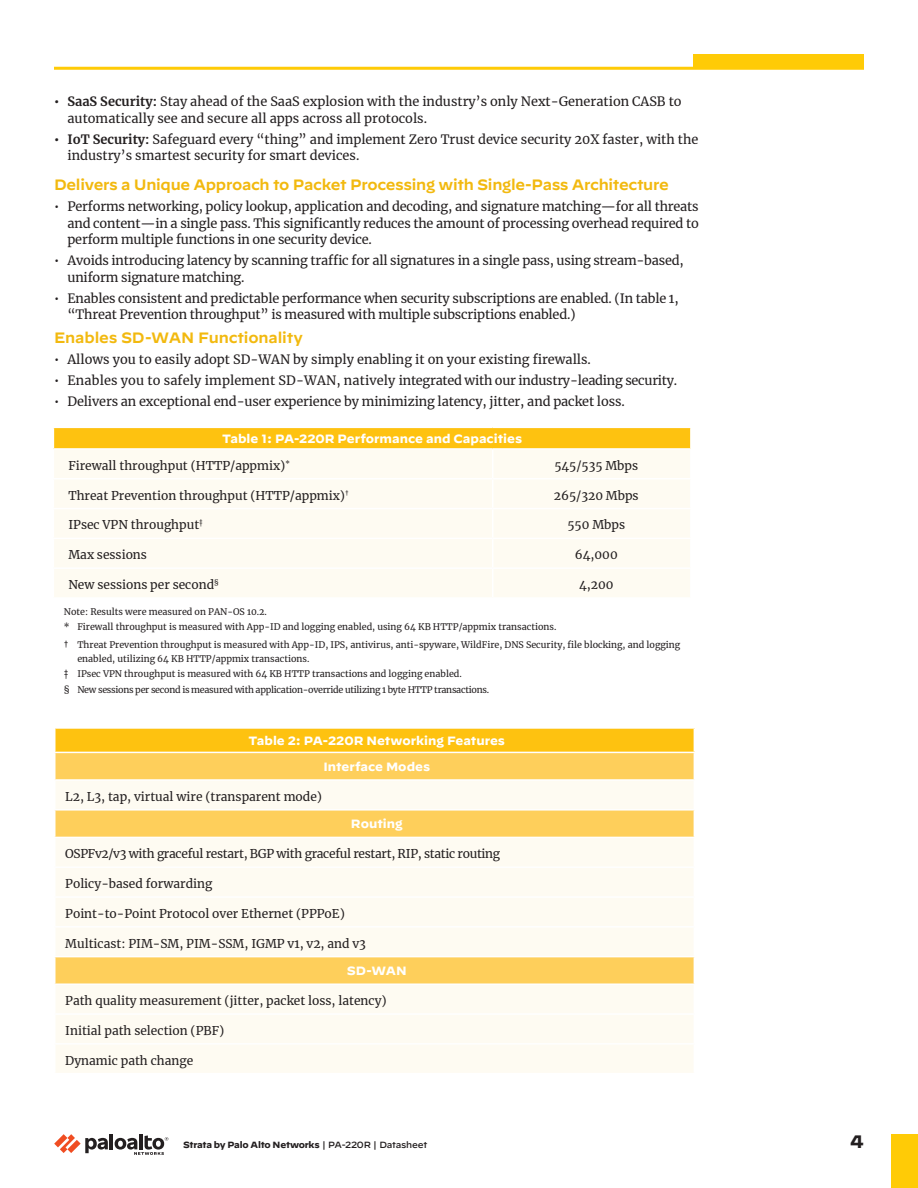
<style>
.page{position:relative;width:918px;height:1188px;background:#fff}
.page>*{position:absolute;margin:0;border:0;box-sizing:border-box;transform-origin:0 0}
.t1{font:700 18px "Decimal";color:#231f20}
.t2{font:600 15px "Decimal";letter-spacing:-.02em;color:#f2b90f}
.t3{font:12.75px/16.5px "Merriweather";letter-spacing:-.01em;color:#231f20}
.table-body-text{font:12px "Merriweather";color:#231f20}
.table-column-header{font:700 12px "Decimal";color:#fff}
.table-body-text-2{font:12px "Merriweather";letter-spacing:-.025em;color:#231f20}
.footnote{font:9px/13.8px "Merriweather";color:#231f20}
.footnote-2{font:9px "Merriweather";letter-spacing:-.03em;color:#231f20}
.t4{font:700 9px "Decimal";letter-spacing:-.025em;color:#231f20}
.s1{font-weight:700}
.s2{font-weight:500}
</style>
<div class="page">
<hr style="left:110px;top:1134px;width:3px;height:15px;background:#231f20">
<svg style="left:54px;top:1134px;width:54px;height:19px"></svg>
<hr style="left:139px;top:1134px;width:4px;height:15px;background:#231f20">
<svg style="left:115px;top:1135px;width:53px;height:20px"></svg>
<div style="left:891px;top:1134px;width:27px;height:54px;background:#ffcb06"></div>
<div style="left:693px;top:54px;width:171px;height:14px;background:#ffcb06"></div>
<hr style="left:54px;top:67px;width:810px;height:3px;background:#ffcb06">
<div style="left:53px;top:427px;width:638px;height:22px;background:#fec210"></div>
<div style="left:54px;top:450px;width:636px;height:147px;background:#fefbf2"></div>
<hr style="left:53px;top:427px;width:440px;height:1px;background:#fff">
<hr style="left:493px;top:427px;width:199px;height:1px;background:#fff">
<hr style="left:690px;top:428px;width:2px;height:20px;background:#fff">
<hr style="left:53px;top:448px;width:440px;height:2px;background:#fff">
<hr style="left:493px;top:448px;width:199px;height:2px;background:#fff">
<hr style="left:492px;top:450px;width:2px;height:28px;background:#fff">
<hr style="left:53px;top:478px;width:440px;height:2px;background:#fff">
<hr style="left:493px;top:478px;width:199px;height:2px;background:#fff">
<hr style="left:492px;top:480px;width:2px;height:28px;background:#fff">
<hr style="left:53px;top:508px;width:440px;height:1px;background:#fff">
<hr style="left:493px;top:508px;width:199px;height:1px;background:#fff">
<hr style="left:492px;top:509px;width:2px;height:29px;background:#fff">
<hr style="left:53px;top:538px;width:440px;height:1px;background:#fff">
<hr style="left:493px;top:538px;width:199px;height:1px;background:#fff">
<hr style="left:492px;top:539px;width:2px;height:28px;background:#fff">
<hr style="left:53px;top:567px;width:440px;height:2px;background:#fff">
<svg style="left:53px;top:428px;width:1px;height:21px"></svg>
<hr style="left:493px;top:567px;width:199px;height:2px;background:#fff">
<hr style="left:492px;top:569px;width:2px;height:28px;background:#fff">
<div style="left:55px;top:728px;width:639px;height:24px;background:#fec210"></div>
<div style="left:56px;top:753px;width:638px;height:26px;background:#fecf5b"></div>
<svg style="left:56px;top:781px;width:638px;height:292px;fill:#fefbf2"></svg>
<hr style="left:54px;top:727px;width:641px;height:2px;background:#fff">
<hr style="left:54px;top:729px;width:2px;height:23px;background:#fff">
<hr style="left:54px;top:809px;width:641px;height:2px;background:#fff">
<hr style="left:54px;top:837px;width:641px;height:1px;background:#fff">
<hr style="left:54px;top:896px;width:641px;height:2px;background:#fff">
<hr style="left:54px;top:926px;width:641px;height:2px;background:#fff">
<hr style="left:54px;top:1013px;width:641px;height:2px;background:#fff">
<hr style="left:54px;top:1043px;width:641px;height:2px;background:#fff">
<hr style="left:54px;top:866px;width:641px;height:2px;background:#fff">
<hr style="left:54px;top:956px;width:641px;height:1px;background:#fff">
<hr style="left:54px;top:983px;width:641px;height:2px;background:#fff">
<p class="t3" style="left:68px;top:93px;width:616px;text-indent:-14px"><span class="s1">• SaaS Security:</span> Stay ahead of the SaaS explosion with the industry’s only Next-Generation CASB to automatically see and secure all apps across all protocols.</p>
<p class="t3" style="left:68px;top:130px;width:632px;text-indent:-14px"><span class="s1">• IoT Security:</span> Safeguard every “thing” and implement Zero Trust device security 20X faster, with the industry’s smartest security for smart devices.</p>
<p class="t2" style="left:54px;top:171px;width:616px">Delivers a Unique Approach to Packet Processing with Single-Pass Architecture</p>
<p class="t3" style="left:68px;top:198px;width:633px;text-align:justify;text-indent:-14px">• Performs networking, policy lookup, application and decoding, and signature matching—for all threats and content—in a single pass. This significantly reduces the amount of processing overhead required to perform multiple functions in one security device.</p>
<p class="t3" style="left:68px;top:252px;width:618px;text-indent:-14px">• Avoids introducing latency by scanning traffic for all signatures in a single pass, using stream-based, uniform signature matching.</p>
<p class="t3" style="left:68px;top:289px;width:613px;text-indent:-14px">• Enables consistent and predictable performance when security subscriptions are enabled. (In table 1, “Threat Prevention throughput” is measured with multiple subscriptions enabled.)</p>
<p class="t2" style="left:54px;top:324px;width:250px">Enables SD-WAN Functionality</p>
<p class="t3" style="left:54px;top:351px;width:539px">• Allows you to easily adopt SD-WAN by simply enabling it on your existing firewalls.</p>
<p class="t3" style="left:54px;top:372px;width:625px">• Enables you to safely implement SD-WAN, natively integrated with our industry-leading security.</p>
<p class="t3" style="left:54px;top:393px;width:572px">• Delivers an exceptional end-user experience by minimizing latency, jitter, and packet loss.</p>
<p class="table-column-header" style="left:222px;top:432px;width:301px">Table 1: PA-220R Performance and Capacities</p>
<p class="table-body-text" style="left:68px;top:457px;width:223px">Firewall throughput (HTTP/appmix)<sup>*</sup></p>
<p class="table-body-text" style="left:554px;top:457px;width:85px">545/535 Mbps</p>
<p class="table-body-text" style="left:68px;top:487px;width:282px">Threat Prevention throughput (HTTP/appmix)<sup>†</sup></p>
<p class="table-body-text" style="left:554px;top:487px;width:86px">265/320 Mbps</p>
<p class="table-body-text" style="left:68px;top:517px;width:136px">IPsec VPN throughput<sup>‡</sup></p>
<p class="table-body-text" style="left:568px;top:517px;width:59px">550 Mbps</p>
<p class="table-body-text" style="left:68px;top:547px;width:80px">Max sessions</p>
<p class="table-body-text" style="left:575px;top:547px;width:44px">64,000</p>
<p class="table-body-text" style="left:68px;top:576px;width:152px">New sessions per second<sup>§</sup></p>
<p class="table-body-text" style="left:579px;top:576px;width:36px">4,200</p>
<p class="footnote" style="left:64px;top:604px;width:205px">Note: Results were measured on PAN-OS 10.2.</p>
<p class="footnote" style="left:64px;top:619px;width:494px">* Firewall throughput is measured with App-ID and logging enabled, using 64 KB HTTP/appmix transactions.</p>
<p class="footnote" style="left:77px;top:638px;width:604px;text-indent:-14px">† Threat Prevention throughput is measured with App-ID, IPS, antivirus, anti-spyware, WildFire, DNS Security, file blocking, and logging enabled, utilizing 64 KB HTTP/appmix transactions.</p>
<p class="footnote" style="left:64px;top:667px;width:399px">‡ IPsec VPN throughput is measured with 64 KB HTTP transactions and logging enabled.</p>
<p class="footnote-2" style="left:64px;top:683px;width:427px">§ New sessions per second is measured with application-override utilizing 1 byte HTTP transactions.</p>
<p class="table-column-header" style="left:249px;top:734px;width:258px">Table 2: PA-220R Networking Features</p>
<p class="table-column-header" style="left:323px;top:760px;width:108px">Interface Modes</p>
<p class="table-body-text" style="left:65px;top:788px;width:258px">L2, L3, tap, virtual wire (transparent mode)</p>
<p class="table-column-header" style="left:351px;top:817px;width:53px">Routing</p>
<p class="table-body-text-2" style="left:65px;top:846px;width:437px">OSPFv2/v3 with graceful restart, BGP with graceful restart, RIP, static routing</p>
<p class="table-body-text" style="left:65px;top:875px;width:149px">Policy-based forwarding</p>
<p class="table-body-text" style="left:65px;top:905px;width:281px">Point-to-Point Protocol over Ethernet (PPPoE)</p>
<p class="table-body-text" style="left:65px;top:935px;width:302px">Multicast: PIM-SM, PIM-SSM, IGMP v1, v2, and v3</p>
<p class="table-column-header" style="left:347px;top:964px;width:61px">SD-WAN</p>
<p class="table-body-text" style="left:65px;top:992px;width:323px">Path quality measurement (jitter, packet loss, latency)</p>
<p class="table-body-text" style="left:65px;top:1022px;width:161px">Initial path selection (PBF)</p>
<p class="table-body-text" style="left:65px;top:1052px;width:130px">Dynamic path change</p>
<p class="t4" style="left:183px;top:1140px;width:246px">Strata by Palo Alto Networks <span class="s2">| PA-220R | Datasheet</span></p>
<h1 class="t1" style="left:850px;top:1132px;width:15px">4</h1>
</div>
